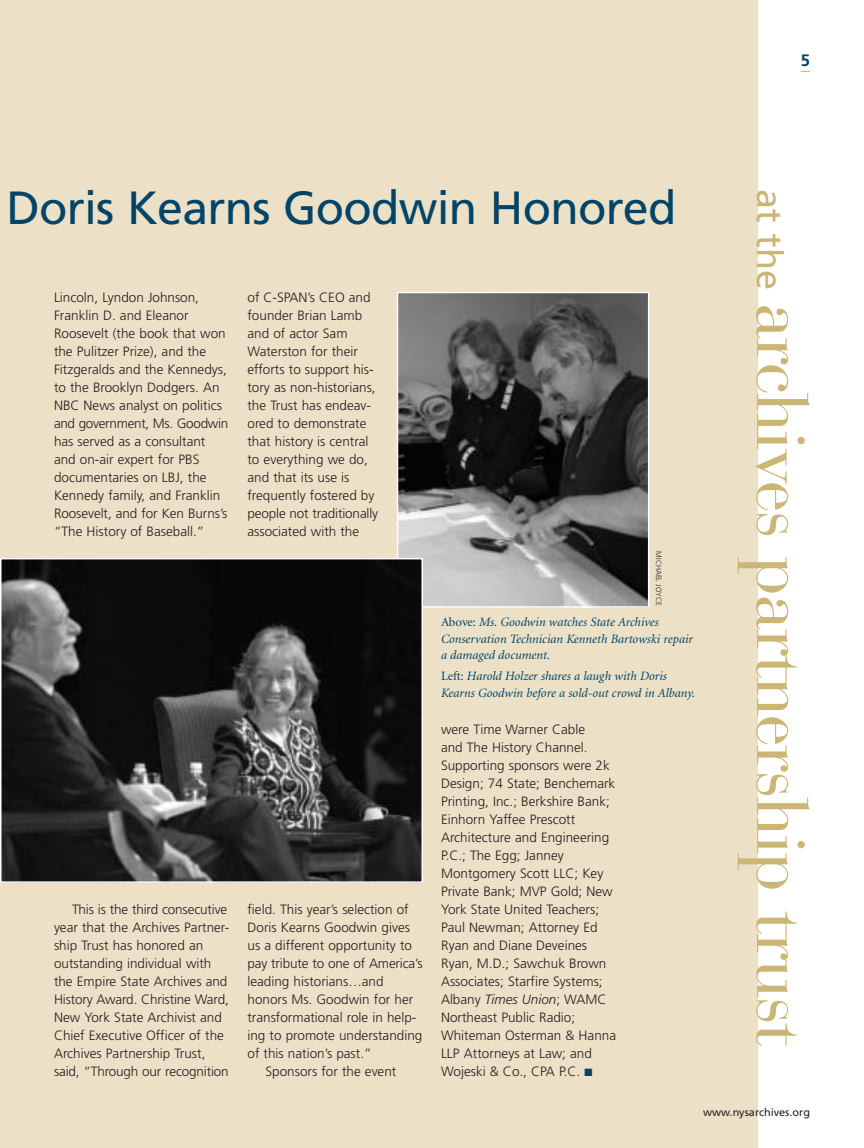
<style>
.page{position:relative;width:864px;height:1148px;background:#fff}
.page>*{position:absolute;margin:0;border:0;box-sizing:border-box;transform-origin:0 0}
.t1{font:72px "Bauer Bodoni";letter-spacing:-.03em;color:#cbb676}
.t2{font:46.5px "Frutiger";letter-spacing:-.015em;color:#00446a}
.t3{font:36px "Frutiger";color:#cbb676}
.t4{font:700 16.5px "Frutiger";color:#00446a}
.t5{font:300 13.5px/18px "Frutiger";color:#231f20}
.t6{font:italic 12.75px/16.5px "Minion";color:#00446a}
.t7{font:10.8px "Frutiger";color:#231f20}
.t8{font:300 7.5px "Frutiger";color:#231f20}
.s1{font-style:normal}
.s2{font-style:italic}
.s3{color:#00446a}
</style>
<div class="page">
<div style="left:0;top:0;width:757px;height:1147px;background:#ece1c6"></div>
<img style="left:400px;top:295px;width:246px;height:310px">
<div style="left:397px;top:292px;width:252px;height:316px;border:2px solid #fff"></div>
<img style="left:3px;top:561px;width:417px;height:319px">
<div style="left:0;top:558px;width:423px;height:325px;border:2px solid #fff"></div>
<p class="t4" style="left:801px;top:54px;width:11px">5</p>
<h2 class="t2" style="left:6px;top:189px;width:672px">Doris Kearns Goodwin Honored</h2>
<p class="t5" style="left:54px;top:289px;width:147px">Lincoln, Lyndon Johnson,</p>
<p class="t5" style="left:54px;top:307px;width:176px">Franklin D. and Eleanor<br>Roosevelt (the book that won the Pulitzer Prize), and the<br>Fitzgeralds and the Kennedys, to the Brooklyn Dodgers. An<br>NBC News analyst on politics and government, Ms. Goodwin has served as a consultant and on-air expert for PBS documentaries on LBJ, the<br>Kennedy family, and Franklin<br>Roosevelt, and for Ken Burns’s “The History of Baseball.”</p>
<p class="t5" style="left:54px;top:901px;width:177px;text-indent:18px">This is the third consecutive year that the Archives Partner&shy;ship Trust has honored an outstanding individual with the Empire State Archives and<br>History Award. Christine Ward,<br>New York State Archivist and<br>Chief Executive Officer of the<br>Archives Partnership Trust, said, “Through our recognition</p>
<p class="t5" style="left:247px;top:289px;width:132px">of C-SPAN’s CEO and founder Brian Lamb and of actor Sam<br>Waterston for their efforts to support his&shy;tory as non-historians, the Trust has endeav&shy;ored to demonstrate that history is central to everything we do, and that its use is frequently fostered by people not traditionally associated with the</p>
<p class="t5" style="left:247px;top:901px;width:163px">field. This year’s selection of</p>
<p class="t5" style="left:247px;top:919px;width:164px">Doris Kearns Goodwin gives</p>
<p class="t5" style="left:247px;top:937px;width:166px">us a different opportunity to</p>
<p class="t5" style="left:247px;top:955px;width:177px">pay tribute to one of America’s</p>
<p class="t5" style="left:247px;top:973px;width:138px">leading historians…and</p>
<p class="t5" style="left:247px;top:991px;width:167px">honors Ms. Goodwin for her</p>
<p class="t5" style="left:247px;top:1009px;width:170px">transformational role in help-</p>
<p class="t5" style="left:247px;top:1027px;width:176px">ing to promote understanding</p>
<p class="t5" style="left:247px;top:1045px;width:126px">of this nation’s past.”</p>
<p class="t5" style="left:266px;top:1063px;width:132px">Sponsors for the event</p>
<p class="t8" style="left:662px;top:551px;width:55px;rotate:90deg">MICHAEL JOYCE</p>
<p class="t6" style="left:441px;top:615px;width:254px"><span class="s1">Above:</span> Ms. Goodwin watches State Archives<br>Conservation Technician Kenneth Bartowski repair a damaged document.</p>
<p class="t6" style="left:441px;top:669px;width:256px"><span class="s1">Left:</span> Harold Holzer shares a laugh with Doris<br>Kearns Goodwin before a sold-out crowd in Albany.</p>
<p class="t5" style="left:441px;top:721px;width:177px">were Time Warner Cable<br>and The History Channel.<br>Supporting sponsors were 2k<br>Design; 74 State; Benchemark<br>Printing, Inc.; Berkshire Bank;<br>Einhorn Yaffee Prescott<br>Architecture and Engineering<br>P.C.; The Egg; Janney<br>Montgomery Scott LLC; Key<br>Private Bank; MVP Gold; New<br>York State United Teachers;<br>Paul Newman; Attorney Ed<br>Ryan and Diane Deveines<br>Ryan, M.D.; Sawchuk Brown<br>Associates; Starfire Systems;<br>Albany <span class="s2">Times Union</span>; WAMC<br>Northeast Public Radio;<br>Whiteman Osterman &amp; Hanna<br>LLP Attorneys at Law; and<br>Wojeski &amp; Co., CPA P.C. <span class="s3">■</span></p>
<h3 class="t3" style="left:784px;top:189px;width:103px;rotate:90deg">at the</h3>
<h1 class="t1" style="left:810px;top:303px;width:745px;rotate:90deg">archives partnership trust</h1>
<p class="t7" style="left:703px;top:1107px;width:108px">www.nysarchives.org</p>
</div>
